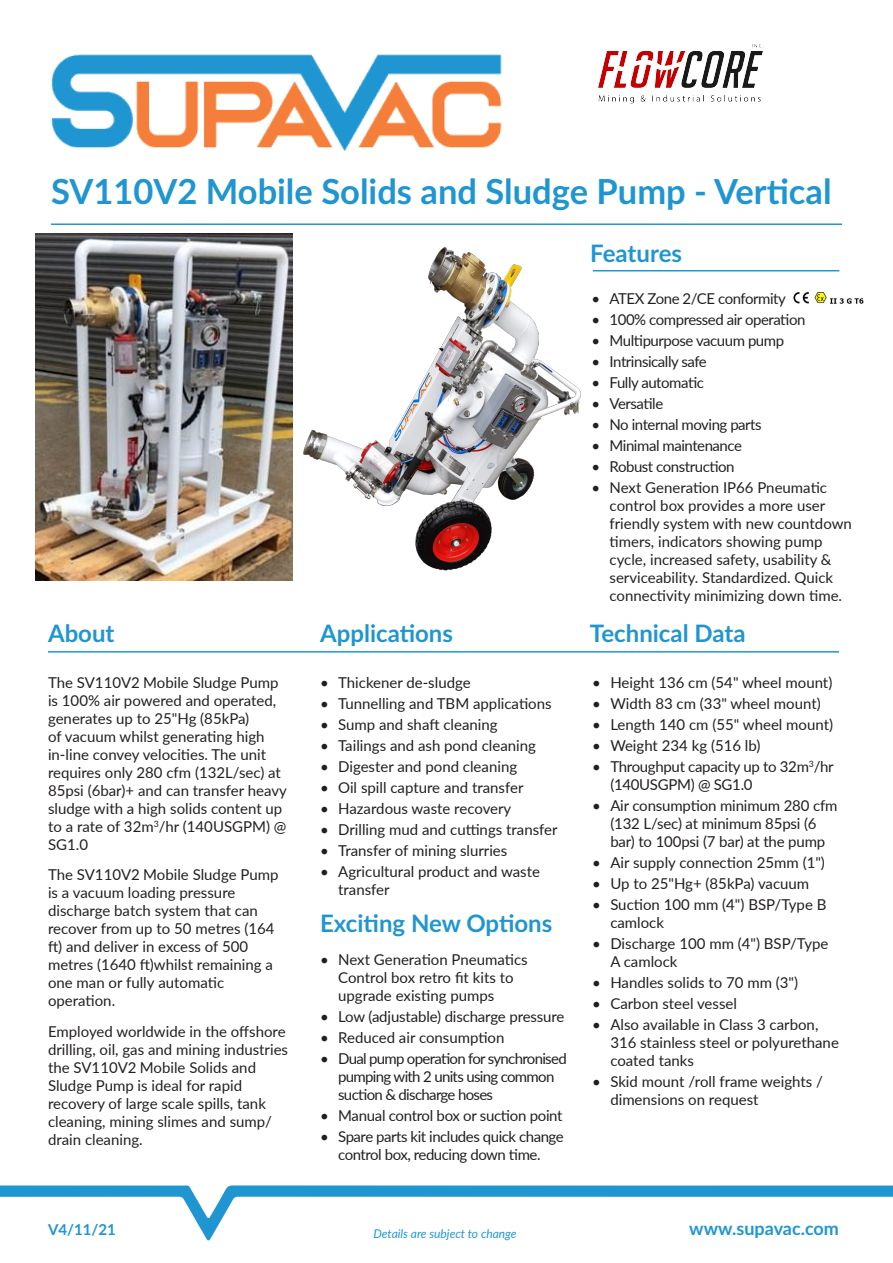
<style>
.page{position:relative;width:893px;height:1263px;background:#fff}
.page>*{position:absolute;margin:0;border:0;box-sizing:border-box;transform-origin:0 0}
.t1{font:700 34.5px "Lato";color:#1f96d1}
.t2{font:700 24px "Lato";color:#1f96d1}
.t3{font:700 18px "Lato";color:#1f96d1}
.t4{font:15px/18px "Lato";color:#242021}
.t5{font:15px/18px "Lato";color:#231f20}
.t6{font:15px "Lato";letter-spacing:-.03em;color:#242021}
.t7{font:15px/18px "Lato";letter-spacing:-.045em;color:#231f20}
.t8{font:15px/18px "Lato";letter-spacing:-.02em;color:#231f20}
.t9{font:15px/18px "Lato";letter-spacing:-.03em;color:#231f20;text-align:center}
.t10{font:700 15px "Lato";color:#1f96d1}
.t11{font:italic 12px "Lato";color:#1f96d1}
</style>
<div class="page">
<svg style="left:0;top:1185px;width:893px;height:56px"></svg>
<img style="left:51px;top:54px;width:451px;height:98px">
<hr style="left:51px;top:223px;width:791px;height:2px;background:#1f96d1">
<hr style="left:593px;top:270px;width:246px;height:1px;background:#1f96d1">
<img style="left:793px;top:291px;width:71px;height:13px">
<hr style="left:48px;top:651px;width:791px;height:2px;background:#1f96d1">
<img style="left:36px;top:234px;width:545px;height:346px">
<img style="left:598px;top:44px;width:166px;height:60px">
<h1 class="t1" style="left:51px;top:166px;width:782px">SV110V2 Mobile Solids and Sludge Pump - Vertical</h1>
<h2 class="t2" style="left:590px;top:235px;width:93px">Features</h2>
<p class="t6" style="left:591px;top:288px;width:196px">• ATEX Zone 2/CE conformity</p>
<p class="t6" style="left:591px;top:309px;width:215px">• 100% compressed air operation</p>
<p class="t6" style="left:591px;top:330px;width:194px">• Multipurpose vacuum pump</p>
<p class="t6" style="left:591px;top:351px;width:117px">• Intrinsically safe</p>
<p class="t6" style="left:591px;top:372px;width:114px">• Fully automatic</p>
<p class="t6" style="left:591px;top:393px;width:73px">• Versatile</p>
<p class="t6" style="left:591px;top:414px;width:172px">• No internal moving parts</p>
<p class="t6" style="left:591px;top:435px;width:152px">• Minimal maintenance</p>
<p class="t6" style="left:591px;top:456px;width:145px">• Robust construction</p>
<p class="t4" style="left:609px;top:478px;width:244px;text-indent:-18px">• Next Generation IP66 Pneumatic control box provides a more user friendly system with new countdown timers, indicators showing pump cycle, increased safety, usability &amp; serviceability. Standardized. Quick connectivity minimizing down time.</p>
<h2 class="t2" style="left:48px;top:616px;width:68px">About</h2>
<h2 class="t2" style="left:320px;top:616px;width:134px">Applications</h2>
<h2 class="t2" style="left:590px;top:616px;width:157px">Technical Data</h2>
<p class="t4" style="left:48px;top:672px;width:240px">The SV110V2 Mobile Sludge Pump is 100% air powered and operated, generates up to 25"Hg (85kPa)<br>of vacuum whilst generating high in-line convey velocities. The unit requires only 280 cfm (132L/sec) at<br>85psi (6bar)+ and can transfer heavy sludge with a high solids content up to a rate of 32m<sup>3</sup>/hr (140USGPM) @<br>SG1.0</p>
<p class="t4" style="left:48px;top:865px;width:232px">The SV110V2 Mobile Sludge Pump is a vacuum loading pressure discharge batch system that can recover from up to 50 metres (164 ft) and deliver in excess of 500 metres (1640 ft)whilst remaining a one man or fully automatic operation.</p>
<p class="t4" style="left:48px;top:1022px;width:242px">Employed worldwide in the offshore drilling, oil, gas and mining industries the SV110V2 Mobile Solids and<br>Sludge Pump is ideal for rapid recovery of large scale spills, tank cleaning, mining slimes and sump/ drain cleaning.</p>
<p class="t5" style="left:320px;top:672px;width:152px">• Thickener de-sludge</p>
<p class="t5" style="left:320px;top:693px;width:233px">• Tunnelling and TBM applications</p>
<p class="t5" style="left:320px;top:714px;width:179px">• Sump and shaft cleaning</p>
<p class="t5" style="left:320px;top:735px;width:217px">• Tailings and ash pond cleaning</p>
<p class="t5" style="left:320px;top:756px;width:198px">• Digester and pond cleaning</p>
<p class="t5" style="left:320px;top:777px;width:205px">• Oil spill capture and transfer</p>
<p class="t5" style="left:320px;top:798px;width:193px">• Hazardous waste recovery</p>
<p class="t5" style="left:320px;top:819px;width:239px">• Drilling mud and cuttings transfer</p>
<p class="t5" style="left:320px;top:840px;width:189px">• Transfer of mining slurries</p>
<p class="t5" style="left:338px;top:861px;width:203px;text-indent:-18px">• Agricultural product and waste transfer</p>
<h2 class="t2" style="left:320px;top:906px;width:234px">Exciting New Options</h2>
<p class="t5" style="left:338px;top:950px;width:191px;text-indent:-18px">• Next Generation Pneumatics<br>Control box retro fit kits to upgrade existing pumps</p>
<p class="t5" style="left:320px;top:1007px;width:246px">• Low (adjustable) discharge pressure</p>
<p class="t5" style="left:320px;top:1028px;width:186px">• Reduced air consumption</p>
<p class="t7" style="left:338px;top:1049px;width:230px;text-indent:-18px">• Dual pump operation for synchronised pumping with 2 units using common suction &amp; discharge hoses</p>
<p class="t8" style="left:320px;top:1106px;width:244px">• Manual control box or suction point</p>
<p class="t9" style="left:320px;top:1127px;width:245px">• Spare parts kit includes quick change control box, reducing down time.</p>
<p class="t5" style="left:592px;top:672px;width:241px">• Height 136 cm (54" wheel mount)</p>
<p class="t5" style="left:592px;top:693px;width:230px">• Width 83 cm (33" wheel mount)</p>
<p class="t5" style="left:592px;top:714px;width:242px">• Length 140 cm (55" wheel mount)</p>
<p class="t5" style="left:592px;top:735px;width:170px">• Weight 234 kg (516 lb)</p>
<p class="t8" style="left:610px;top:756px;width:225px;text-indent:-18px">• Throughput capacity up to 32m<sup>3</sup>/hr (140USGPM) @ SG1.0</p>
<p class="t5" style="left:592px;top:795px;width:247px;text-align:center">• Air consumption minimum 280 cfm (132 L/sec) at minimum 85psi (6<br>bar) to 100psi (7 bar) at the pump</p>
<p class="t5" style="left:592px;top:852px;width:234px">• Air supply connection 25mm (1")</p>
<p class="t5" style="left:592px;top:873px;width:218px">• Up to 25"Hg+ (85kPa) vacuum</p>
<p class="t5" style="left:610px;top:894px;width:218px;text-indent:-18px">• Suction 100 mm (4") BSP/Type B camlock</p>
<p class="t5" style="left:610px;top:933px;width:220px;text-indent:-18px">• Discharge 100 mm (4") BSP/Type<br>A camlock</p>
<p class="t5" style="left:592px;top:972px;width:207px">• Handles solids to 70 mm (3")</p>
<p class="t5" style="left:592px;top:993px;width:146px">• Carbon steel vessel</p>
<p class="t5" style="left:610px;top:1014px;width:230px;text-indent:-18px">• Also available in Class 3 carbon,<br>316 stainless steel or polyurethane coated tanks</p>
<p class="t5" style="left:610px;top:1071px;width:214px;text-indent:-18px">• Skid mount /roll frame weights / dimensions on request</p>
<p class="t10" style="left:48px;top:1219px;width:69px">V4/11/21</p>
<p class="t11" style="left:373px;top:1225px;width:145px">Details are subject to change</p>
<p class="t3" style="left:689px;top:1215px;width:151px">www.supavac.com</p>
</div>
